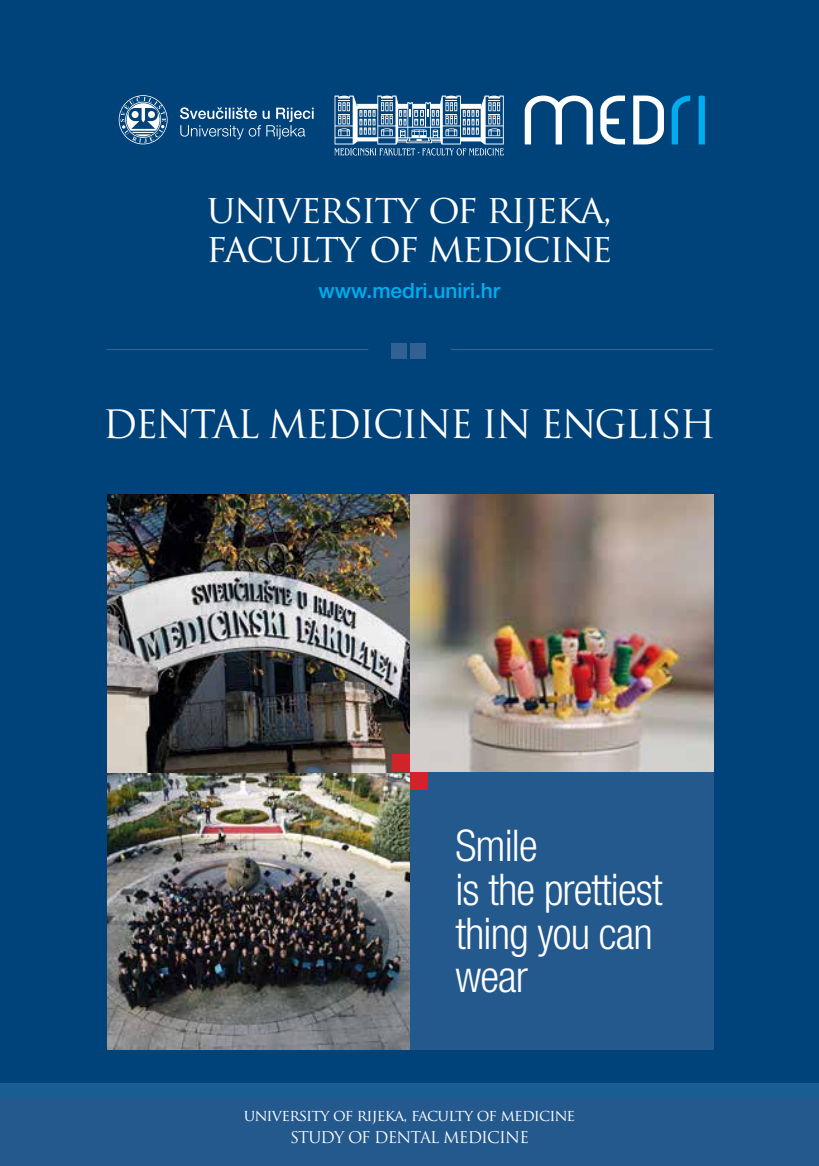
<style>
.page{position:relative;width:819px;height:1166px;background:#fff}
.page>*{position:absolute;margin:0;border:0;box-sizing:border-box;transform-origin:0 0}
.t1{font:300 condensed 43.75px/43.8px "Helvetica Neue LT Pro";letter-spacing:-.02em;color:#fff}
.t2{font:39.02px/39px "Trajan Pro";letter-spacing:-.05em;color:#fff}
.t3{font:37.98px "Trajan Pro";letter-spacing:-.05em;color:#fff}
.t4{font:500 21px "Helvetica Neue LT Pro";color:#00aeef}
.t5{font:15.75px "Trajan Pro";letter-spacing:-.05em;color:#fff}
</style>
<div class="page">
<div style="left:0;top:1083px;width:819px;height:83px;background:#24598e"></div>
<div style="left:0;top:0;width:819px;height:1098px;background:#00427a"></div>
<img style="left:107px;top:494px;width:303px;height:555px">
<img style="left:410px;top:494px;width:303px;height:278px">
<div style="left:410px;top:772px;width:303px;height:278px;background:#24598e"></div>
<div style="left:392px;top:754px;width:18px;height:18px;background:#d2232a"></div>
<div style="left:410px;top:772px;width:18px;height:18px;background:#d2232a"></div>
<div style="left:391px;top:343px;width:15px;height:15px;background:#326093"></div>
<div style="left:411px;top:343px;width:15px;height:15px;background:#326093"></div>
<hr style="left:106px;top:349px;width:262px;height:1px;background:#326093">
<hr style="left:450px;top:349px;width:262px;height:1px;background:#326093">
<svg style="left:671px;top:96px;width:19px;height:48px"></svg>
<svg style="left:698px;top:95px;width:6px;height:49px"></svg>
<svg style="left:524px;top:96px;width:68px;height:48px"></svg>
<svg style="left:600px;top:96px;width:25px;height:48px"></svg>
<svg style="left:633px;top:96px;width:31px;height:48px"></svg>
<svg style="left:119px;top:95px;width:48px;height:49px"></svg>
<svg style="left:180px;top:107px;width:133px;height:32px"></svg>
<svg style="left:334px;top:95px;width:170px;height:60px"></svg>
<h2 class="t2" style="left:206px;top:189px;width:408px">university of rijeka, faculty of medicine</h2>
<h3 class="t4" style="left:318px;top:278px;width:183px">www.medri.uniri.hr</h3>
<h3 class="t3" style="left:103px;top:400px;width:614px">DENTAL MEDICINE IN ENGLISH</h3>
<h1 class="t1" style="left:455px;top:823px;width:209px">Smile<br>is the prettiest thing you can wear</h1>
<p class="t5" style="left:244px;top:1106px;width:333px">university of rijeka, faculty of medicine</p>
<p class="t5" style="left:290px;top:1127px;width:240px">STUDY OF DENTAL MEDICINE</p>
</div>
